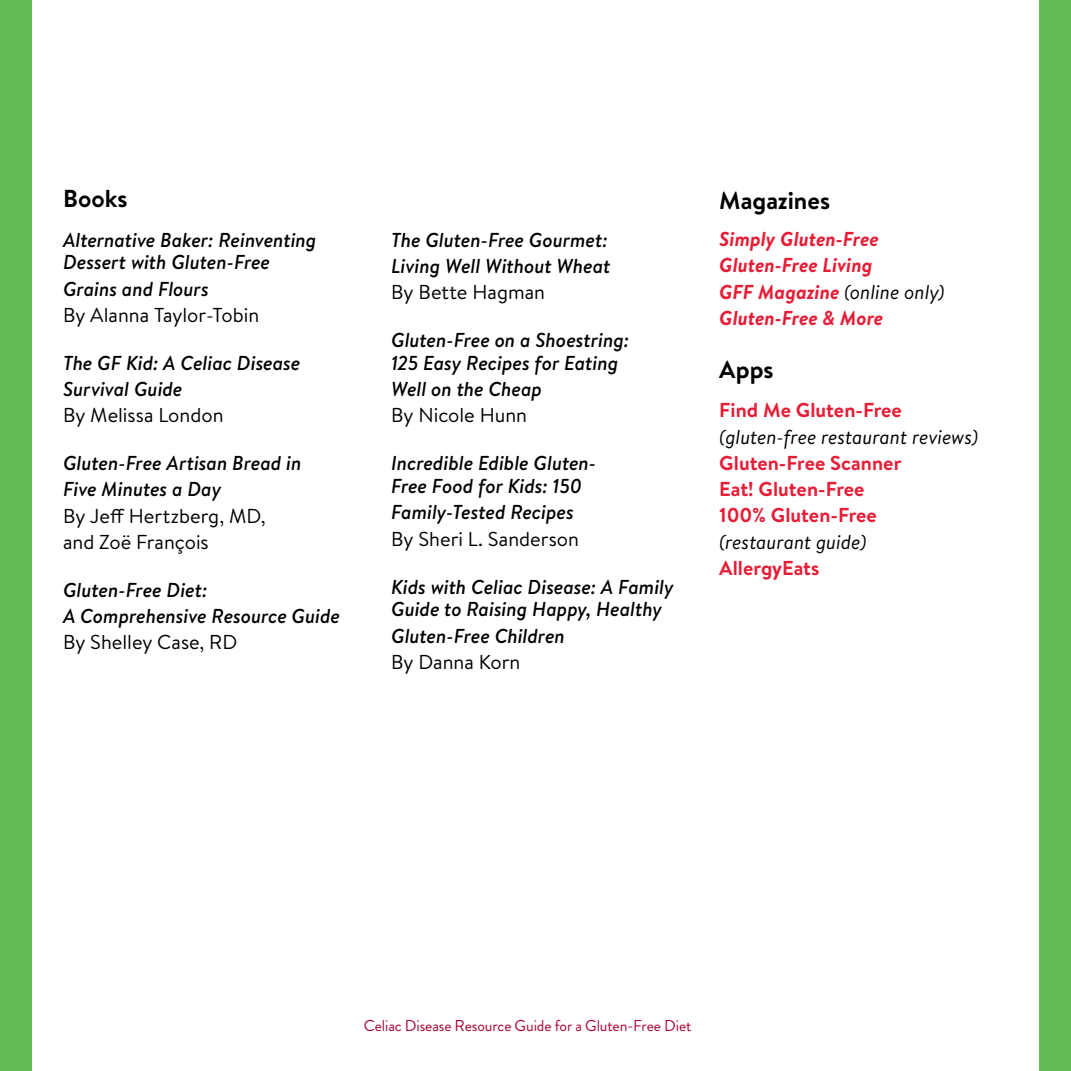
<style>
.page{position:relative;width:1071px;height:1071px;background:#fff}
.page>*{position:absolute;margin:0;border:0;box-sizing:border-box;transform-origin:0 0}
.t1{font:700 24.5px "Brandon Text";color:#000}
.t2{font:italic 500 20.12px/22.8px "Brandon Text";color:#000}
.t3{font:20.12px/26.2px "Brandon Text";color:#000}
.t4{font:700 20.12px/26.2px "Brandon Text";color:#e61d36}
.t5{font:italic 700 20.12px/26.2px "Brandon Text";color:#e61d36}
.t6{font:italic 20.12px "Brandon Text";color:#000}
.t7{font:15.75px "Brandon Grotesque";letter-spacing:-.005em;color:#a90533}
.s1{font-weight:400;color:#000}
</style>
<div class="page">
<div style="left:1040px;top:0;width:31px;height:1071px;background:#63bc54"></div>
<div style="left:0;top:0;width:32px;height:1071px;background:#63bc54"></div>
<p class="t1" style="left:63px;top:182px;width:66px">Books</p>
<p class="t2" style="left:63px;top:228px;width:255px">Alternative Baker: Reinventing<br>Dessert with Gluten-Free</p>
<p class="t2" style="left:63px;top:277px;width:147px">Grains and Flours</p>
<p class="t3" style="left:63px;top:301px;width:198px">By Alanna Taylor-Tobin</p>
<p class="t2" style="left:63px;top:349px;width:239px;line-height:26.2px">The GF Kid: A Celiac Disease<br>Survival Guide</p>
<p class="t3" style="left:63px;top:401px;width:162px">By Melissa London</p>
<p class="t2" style="left:63px;top:450px;width:240px;line-height:26.2px">Gluten-Free Artisan Bread in<br>Five Minutes a Day</p>
<p class="t3" style="left:63px;top:502px;width:204px">By Jeff Hertzberg, MD, and Zoë François</p>
<p class="t2" style="left:63px;top:576px;width:279px;line-height:26.2px">Gluten-Free Diet:<br>A Comprehensive Resource Guide</p>
<p class="t3" style="left:63px;top:629px;width:176px">By Shelley Case, RD</p>
<p class="t2" style="left:391px;top:226px;width:221px;line-height:26.2px">The Gluten-Free Gourmet:<br>Living Well Without Wheat</p>
<p class="t3" style="left:391px;top:278px;width:155px">By Bette Hagman</p>
<p class="t2" style="left:391px;top:329px;width:239px">Gluten-Free on a Shoestring:<br>125 Easy Recipes for Eating</p>
<p class="t2" style="left:391px;top:378px;width:152px">Well on the Cheap</p>
<p class="t3" style="left:391px;top:402px;width:137px">By Nicole Hunn</p>
<p class="t2" style="left:391px;top:452px;width:206px">Incredible Edible Gluten-<br>Free Food for Kids: 150</p>
<p class="t2" style="left:391px;top:501px;width:184px">Family-Tested Recipes</p>
<p class="t3" style="left:391px;top:525px;width:189px">By Sheri L. Sanderson</p>
<p class="t2" style="left:391px;top:575px;width:284px">Kids with Celiac Disease: A Family<br>Guide to Raising Happy, Healthy</p>
<p class="t2" style="left:391px;top:624px;width:175px">Gluten-Free Children</p>
<p class="t3" style="left:391px;top:648px;width:131px">By Danna Korn</p>
<p class="t1" style="left:719px;top:183px;width:112px">Magazines</p>
<p class="t5" style="left:719px;top:226px;width:227px">Simply Gluten-Free<br>Gluten-Free Living<br>GFF Magazine <span class="s1">(online only)<br></span>Gluten-Free &amp; More</p>
<p class="t1" style="left:719px;top:353px;width:56px">Apps</p>
<p class="t4" style="left:719px;top:397px;width:184px">Find Me Gluten-Free</p>
<p class="t6" style="left:719px;top:423px;width:261px">(gluten-free restaurant reviews)</p>
<p class="t4" style="left:719px;top:449px;width:184px">Gluten-Free Scanner<br>Eat! Gluten-Free<br>100% Gluten-Free</p>
<p class="t6" style="left:719px;top:528px;width:149px">(restaurant guide)</p>
<p class="t4" style="left:719px;top:554px;width:102px">AllergyEats</p>
<p class="t7" style="left:364px;top:1014px;width:329px">Celiac Disease Resource Guide for a Gluten-Free Diet</p>
</div>
